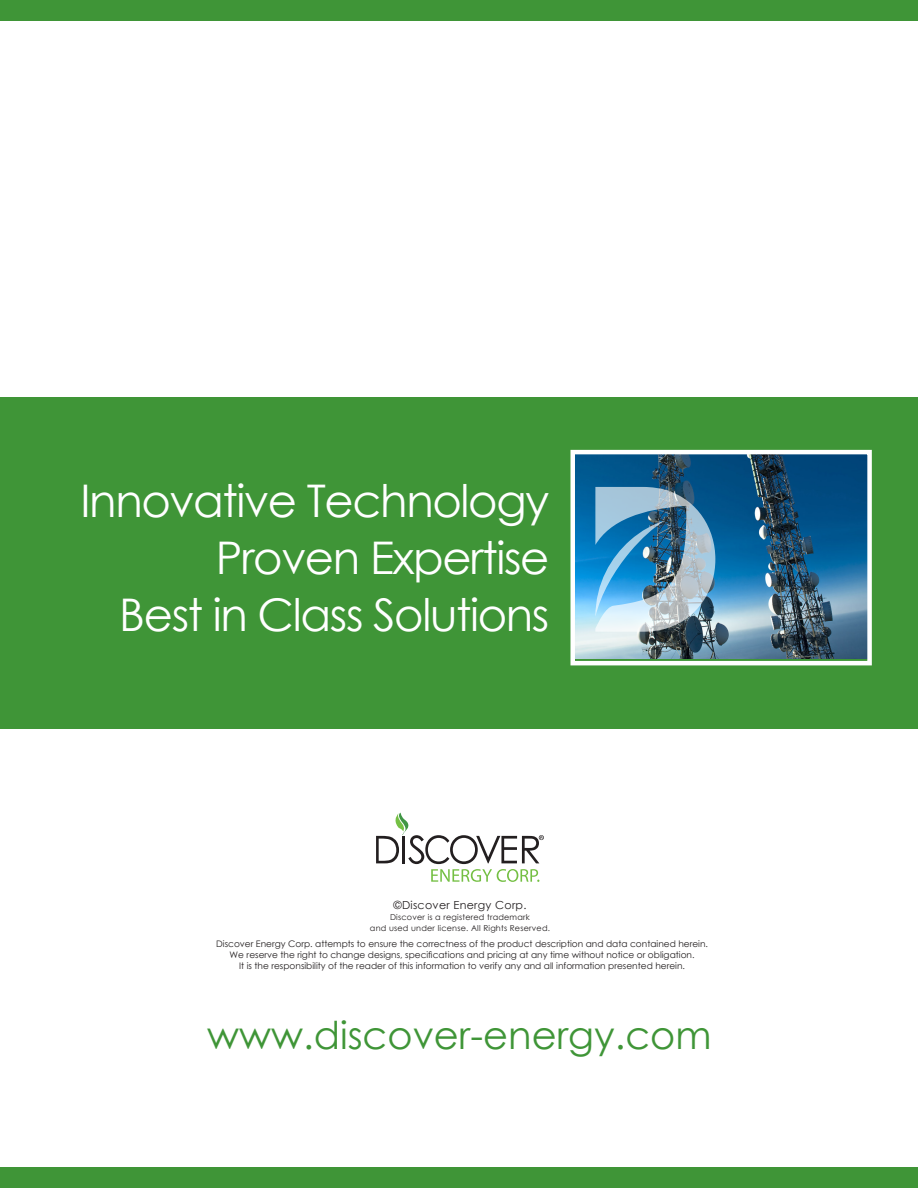
<style>
.page{position:relative;width:918px;height:1188px;background:#fff}
.page>*{position:absolute;margin:0;border:0;box-sizing:border-box;transform-origin:0 0}
.t1{font:45px "Century Gothic";letter-spacing:-.03em;color:#fff}
.t2{font:38.4px "Century Gothic";color:#3f9537}
.t3{font:11.1px "Century Gothic";letter-spacing:.025em;color:#231f20}
.RULE_CHART_TEXT__BEL{font:9px "Century Gothic";color:#231f20}
.t4{font:8.1px/10.8px "Century Gothic";letter-spacing:.025em;color:#231f20;text-align:center}
</style>
<div class="page">
<div style="left:0;top:397px;width:918px;height:331px;background:#3f9537"></div>
<img style="left:575px;top:455px;width:292px;height:203px">
<div style="left:570px;top:450px;width:302px;height:215px;border:4px solid #fff"></div>
<div style="left:0;top:0;width:918px;height:20px;background:#3f9537"></div>
<svg style="left:376px;top:813px;width:168px;height:69px"></svg>
<div style="left:0;top:1168px;width:918px;height:20px;background:#3f9537"></div>
<img style="left:595px;top:487px;width:120px;height:145px">
<p class="t1" style="left:81px;top:470px;width:470px">Innovative Technology</p>
<p class="t1" style="left:216px;top:526px;width:335px">Proven Expertise</p>
<p class="t1" style="left:119px;top:583px;width:432px">Best in Class Solutions</p>
<p class="t3" style="left:393px;top:897px;width:135px">©Discover Energy Corp.</p>
<p class="t4" style="left:370px;top:911px;width:182px">Discover is a registered trademark<br>and used under license. All Rights Reserved.</p>
<p class="RULE_CHART_TEXT__BEL" style="left:216px;top:938px;width:493px">Discover Energy Corp. attempts to ensure the correctness of the product description and data contained herein.</p>
<p class="RULE_CHART_TEXT__BEL" style="left:230px;top:949px;width:466px">We reserve the right to change designs, specifications and pricing at any time without notice or obligation.</p>
<p class="RULE_CHART_TEXT__BEL" style="left:239px;top:960px;width:447px">It is the responsibility of the reader of this information to verify any and all information presented herein.</p>
<p class="t2" style="left:207px;top:1009px;width:506px">www.discover-energy.com</p>
</div>
